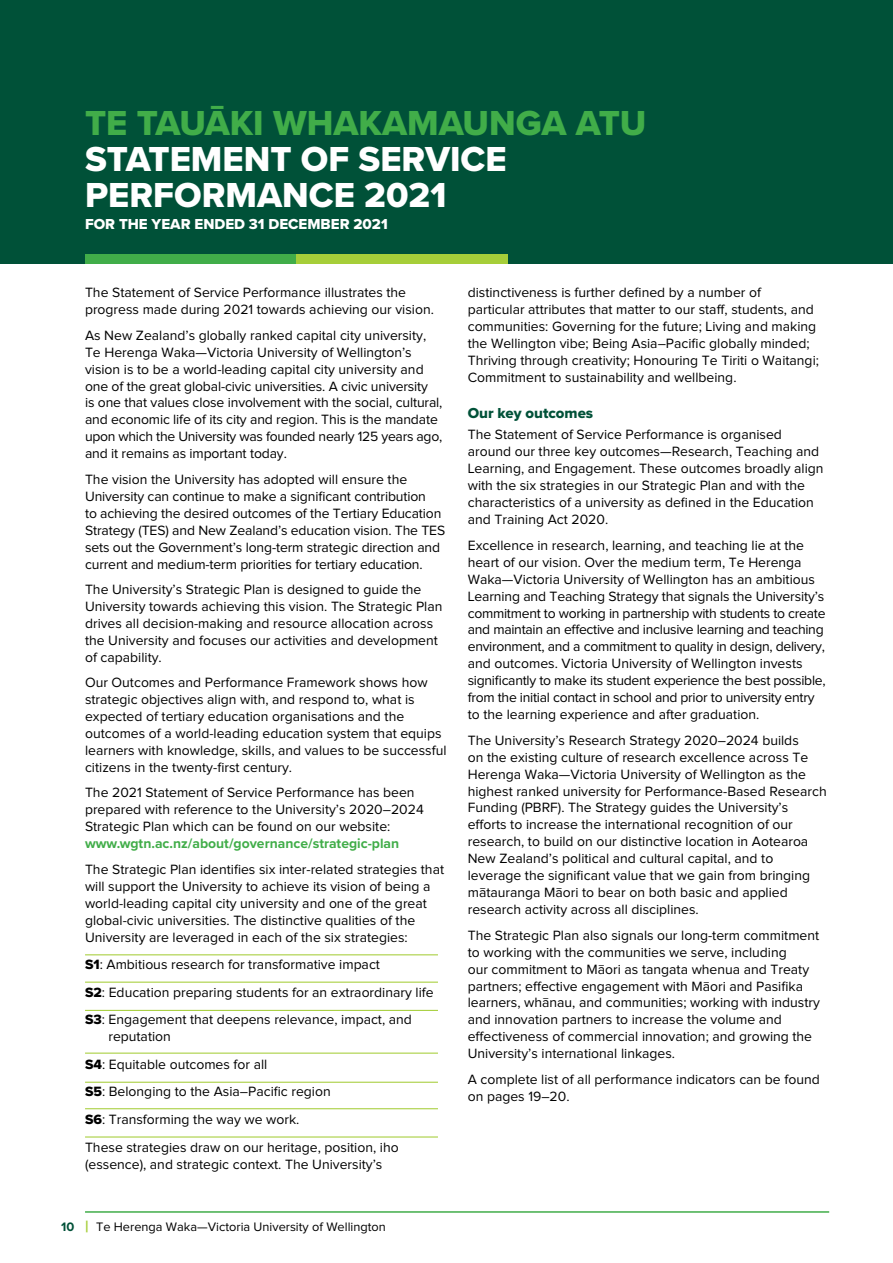
<style>
.page{position:relative;width:893px;height:1263px;background:#fff}
.page>*{position:absolute;margin:0;border:0;box-sizing:border-box;transform-origin:0 0}
.t1{font:36px/36px "Proxima Nova Extrabld";color:#fff}
.t2{font:36px "Proxima Nova Extrabld";color:#41ad49}
.t3{font:15px "Proxima Nova Extrabld";color:#fff}
.t4{font:15px "Proxima Nova Extrabld";color:#005138}
.t5{font:13.95px/17px "m Proxima Nova";color:#000}
.t6{font:700 13.95px "Proxima Nova";color:#41ad49}
.t7{font:12.75px "m Proxima Nova";color:#000}
.s1{font-family:"Proxima Nova Extrabld"}
.s2{font-family:"Proxima Nova";font-weight:700;color:#005138}
.s3{font-family:"Proxima Nova";font-weight:700;font-size:16.5px;color:#a6ce39}
</style>
<div class="page">
<hr style="left:85px;top:1211px;width:744px;height:2px;background:#41ad49">
<div style="left:0;top:0;width:893px;height:264px;background:#005138"></div>
<div style="left:85px;top:254px;width:211px;height:10px;background:#41ad49"></div>
<div style="left:296px;top:254px;width:211px;height:10px;background:#a6ce39"></div>
<hr style="left:85px;top:954px;width:353px;height:1px;background:#a6ce39">
<hr style="left:85px;top:1010px;width:353px;height:1px;background:#a6ce39">
<hr style="left:85px;top:1082px;width:353px;height:1px;background:#a6ce39">
<hr style="left:85px;top:981px;width:353px;height:2px;background:#a6ce39">
<hr style="left:85px;top:1052px;width:353px;height:2px;background:#a6ce39">
<hr style="left:85px;top:1108px;width:353px;height:1px;background:#a6ce39">
<hr style="left:85px;top:1136px;width:353px;height:1px;background:#a6ce39">
<h1 class="t2" style="left:85px;top:96px;width:563px">TE TAUĀKI WHAKAMAUNGA ATU</h1>
<h1 class="t1" style="left:85px;top:140px;width:423px">STATEMENT OF SERVICE<br>PERFORMANCE 2021</h1>
<p class="t3" style="left:85px;top:213px;width:304px">FOR THE YEAR ENDED 31 DECEMBER 2021</p>
<p class="t5" style="left:85px;top:284px;width:350px">The Statement of Service Performance illustrates the progress made during 2021 towards achieving our vision.</p>
<p class="t5" style="left:85px;top:327px;width:359px">As New Zealand’s globally ranked capital city university, Te Herenga Waka—Victoria University of Wellington’s vision is to be a world-leading capital city university and one of the great global-civic universities. A civic university<br>is one that values close involvement with the social, cultural, and economic life of its city and region. This is the mandate upon which the University was founded nearly 125 years ago, and it remains as important today.</p>
<p class="t5" style="left:85px;top:471px;width:362px">The vision the University has adopted will ensure the University can continue to make a significant contribution<br>to achieving the desired outcomes of the Tertiary Education Strategy (TES) and New Zealand’s education vision. The TES sets out the Government’s long-term strategic direction and current and medium-term priorities for tertiary education.</p>
<p class="t5" style="left:85px;top:581px;width:359px">The University’s Strategic Plan is designed to guide the University towards achieving this vision. The Strategic Plan drives all decision-making and resource allocation across the University and focuses our activities and development of capability.</p>
<p class="t5" style="left:85px;top:674px;width:363px">Our Outcomes and Performance Framework shows how strategic objectives align with, and respond to, what is expected of tertiary education organisations and the outcomes of a world-leading education system that equips learners with knowledge, skills, and values to be successful citizens in the twenty-first century.</p>
<p class="t5" style="left:85px;top:785px;width:340px">The 2021 Statement of Service Performance has been prepared with reference to the University’s 2020–2024<br>Strategic Plan which can be found on our website:</p>
<p class="t6" style="left:85px;top:833px;width:316px">www.wgtn.ac.nz/about/governance/strategic-plan</p>
<p class="t5" style="left:85px;top:861px;width:361px">The Strategic Plan identifies six inter-related strategies that will support the University to achieve its vision of being a world-leading capital city university and one of the great global-civic universities. The distinctive qualities of the University are leveraged in each of the six strategies:</p>
<p class="t5" style="left:85px;top:951px;width:350px;line-height:27.6px"><span class="s1">S1</span>: Ambitious research for transformative impact<br><span class="s1">S2</span>: Education preparing students for an extraordinary life<br><span class="s1">S3</span>: Engagement that deepens relevance, impact, and</p>
<p class="t5" style="left:85px;top:1023px;width:315px;line-height:27.6px;text-indent:23px">reputation<br><span class="s1">S4</span>: Equitable outcomes for all<br><span class="s1">S5</span>: Belonging to the Asia–Pacific region<br><span class="s1">S6</span>: Transforming the way we work.<br>These strategies draw on our heritage, position, iho</p>
<p class="t5" style="left:85px;top:1156px;width:299px">(essence), and strategic context. The University’s</p>
<p class="t7" style="left:61px;top:1219px;width:326px"><span class="s2">10</span> <span class="s3">|</span> Te Herenga Waka—Victoria University of Wellington</p>
<p class="t5" style="left:468px;top:284px;width:353px">distinctiveness is further defined by a number of particular attributes that matter to our staff, students, and communities: Governing for the future; Living and making the Wellington vibe; Being Asia–Pacific globally minded; Thriving through creativity; Honouring Te Tiriti o Waitangi; Commitment to sustainability and wellbeing.</p>
<p class="t4" style="left:468px;top:402px;width:127px">Our key outcomes</p>
<p class="t5" style="left:468px;top:427px;width:357px">The Statement of Service Performance is organised around our three key outcomes—Research, Teaching and Learning, and Engagement. These outcomes broadly align with the six strategies in our Strategic Plan and with the characteristics of a university as defined in the Education and Training Act 2020.</p>
<p class="t5" style="left:468px;top:537px;width:359px">Excellence in research, learning, and teaching lie at the heart of our vision. Over the medium term, Te Herenga Waka—Victoria University of Wellington has an ambitious Learning and Teaching Strategy that signals the University’s commitment to working in partnership with students to create and maintain an effective and inclusive learning and teaching environment, and a commitment to quality in design, delivery, and outcomes. Victoria University of Wellington invests significantly to make its student experience the best possible, from the initial contact in school and prior to university entry to the learning experience and after graduation.</p>
<p class="t5" style="left:468px;top:732px;width:360px">The University’s Research Strategy 2020–2024 builds<br>on the existing culture of research excellence across Te Herenga Waka—Victoria University of Wellington as the highest ranked university for Performance-Based Research Funding (PBRF). The Strategy guides the University’s efforts to increase the international recognition of our research, to build on our distinctive location in Aotearoa New Zealand’s political and cultural capital, and to leverage the significant value that we gain from bringing mātauranga Māori to bear on both basic and applied research activity across all disciplines.</p>
<p class="t5" style="left:468px;top:927px;width:354px">The Strategic Plan also signals our long-term commitment to working with the communities we serve, including<br>our commitment to Māori as tangata whenua and Treaty partners; effective engagement with Māori and Pasifika learners, whānau, and communities; working with industry and innovation partners to increase the volume and effectiveness of commercial innovation; and growing the University’s international linkages.</p>
<p class="t5" style="left:468px;top:1071px;width:354px">A complete list of all performance indicators can be found on pages 19–20.</p>
</div>
